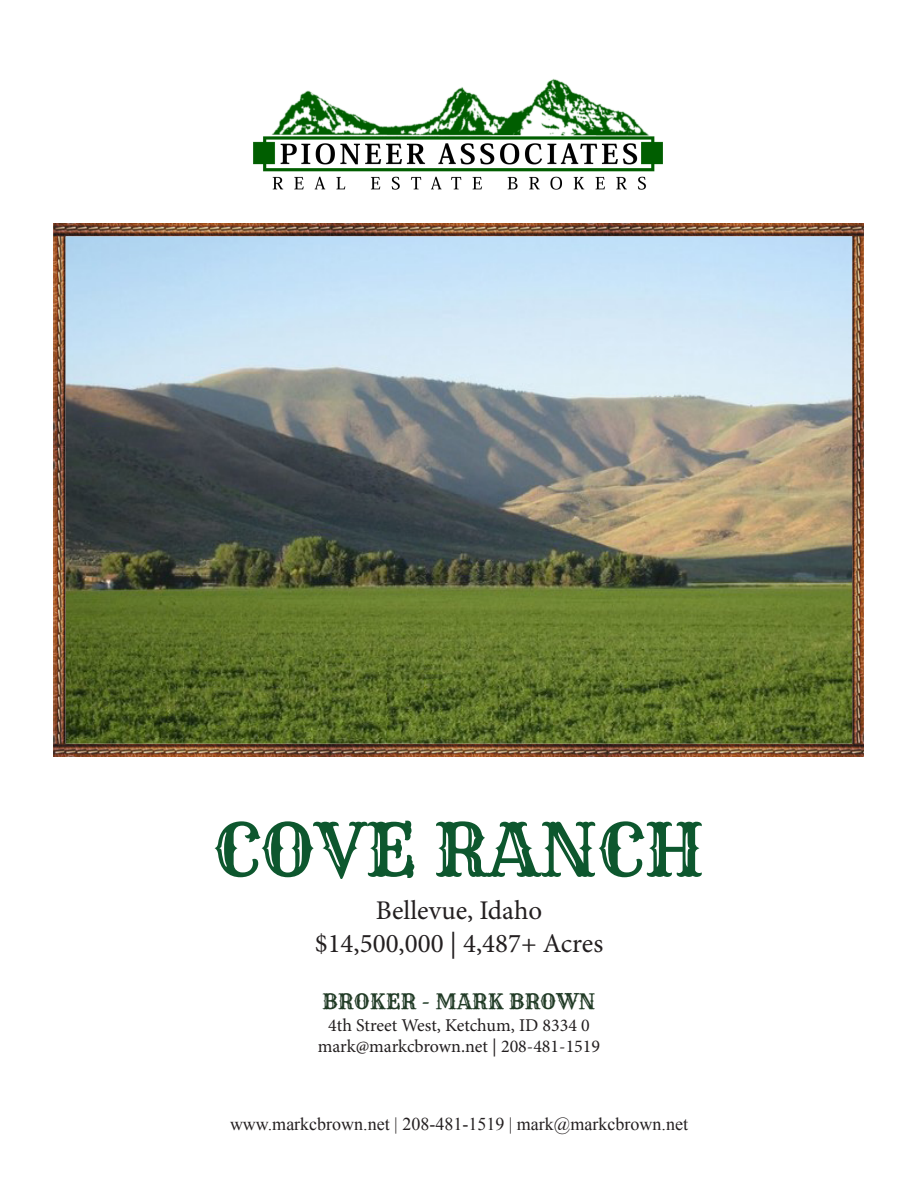
<style>
.page{position:relative;width:918px;height:1188px;background:#fff}
.page>*{position:absolute;margin:0;border:0;box-sizing:border-box;transform-origin:0 0}
.t1{font:72px "Rye";color:#0d572e}
.t2{font:27px "Minion Pro";color:#231f20}
.t3{font:21px "Rye";color:#213b26}
.t4{font:18px "Minion Pro";color:#231f20}
.t5{font:18px "Times New Roman";color:#231f20}
</style>
<div class="page">
<img style="left:253px;top:79px;width:410px;height:111px">
<img style="left:53px;top:224px;width:811px;height:533px">
<p class="t1" style="left:214px;top:805px;width:492px">COVE RANCH</p>
<p class="t2" style="left:376px;top:893px;width:168px">Bellevue, Idaho</p>
<p class="t2" style="left:315px;top:925px;width:290px">$14,500,000 | 4,487+ Acres</p>
<p class="t3" style="left:322px;top:989px;width:275px">BROKER - MARK BROWN</p>
<p class="t4" style="left:328px;top:1013px;width:263px">4th Street West, Ketchum, ID 8334 0</p>
<p class="t4" style="left:318px;top:1035px;width:284px">mark@markcbrown.net | 208-481-1519</p>
<p class="t5" style="left:230px;top:1114px;width:460px">www.markcbrown.net | 208-481-1519 | mark@markcbrown.net</p>
</div>
